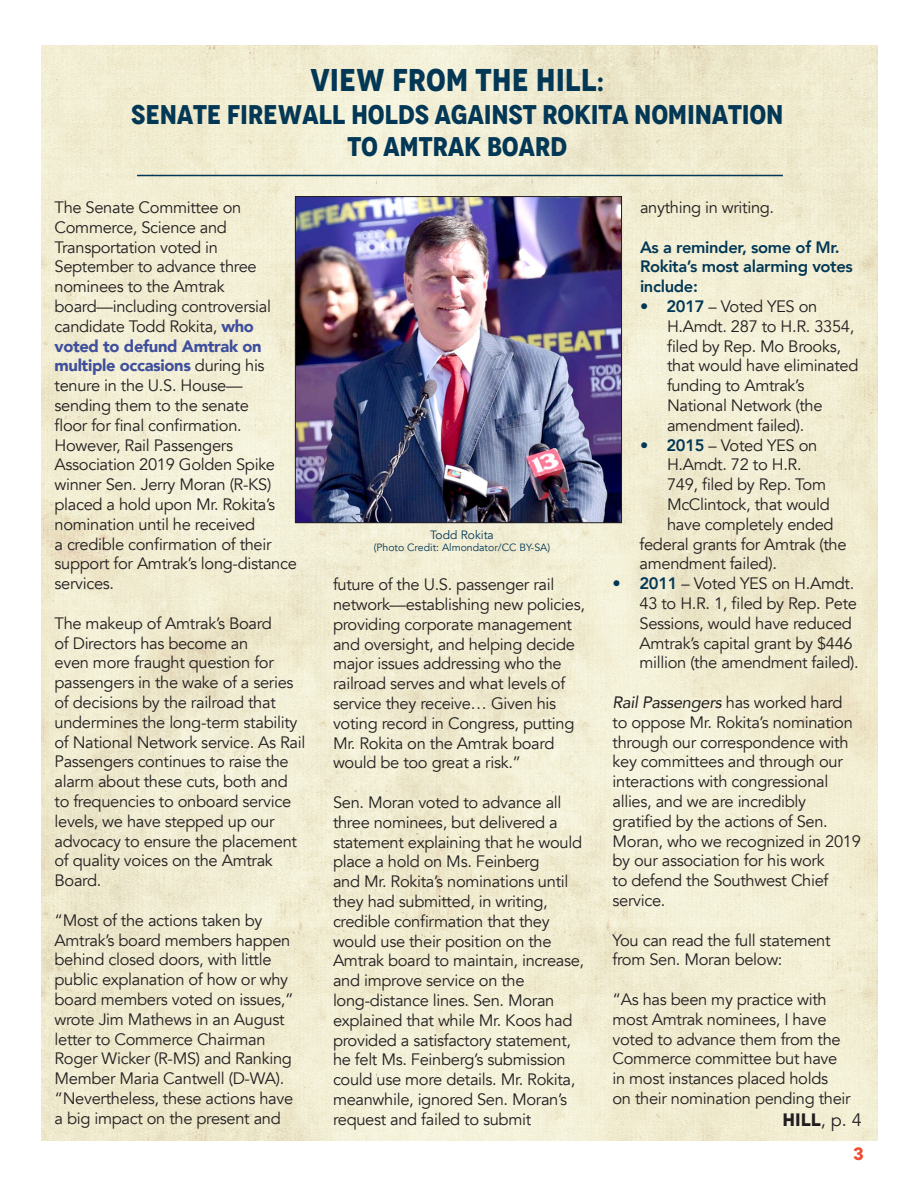
<style>
.page{position:relative;width:918px;height:1188px;background:#fff}
.page>*{position:absolute;margin:0;border:0;box-sizing:border-box;transform-origin:0 0}
.Header_Titles{font:700 condensed 31.5px "Novecento";color:#023755}
.Header_Titles-2{font:700 condensed 27px "Novecento";letter-spacing:-.01em;color:#023755}
.t1{font:700 18px "Novecento";color:#231f20}
.t2{font:700 18px "Novecento";color:#ec5034}
.Body_Copy{font:16.5px/19.8px "Avenir";letter-spacing:-.02em;color:#231f20}
.Body_Copy-2{font:800 16.5px/19.8px "Avenir";letter-spacing:-.02em;color:#023755}
.Images_Captions{font:12px "Avenir";color:#023755}
.Images_Captions-2{font:10.5px "Avenir";color:#023755}
.s1{font-weight:900;color:#404f9c}
.s2{font-weight:800;color:#023755}
.s3{font-style:italic}
.s4{font-family:"Avenir";font-weight:400}
</style>
<div class="page">
<img style="left:42px;top:45px;width:835px;height:1096px">
<hr style="left:137px;top:175px;width:646px;height:1px;background:#023755">
<img style="left:297px;top:198px;width:323px;height:323px">
<div style="left:295px;top:196px;width:327px;height:327px;border:1px solid #231f20"></div>
<h1 class="Header_Titles" style="left:311px;top:60px;width:295px">VIEW FROM THE HILL:</h1>
<h1 class="Header_Titles-2" style="left:131px;top:97px;width:654px">SENATE FIREWALL HOLDS AGAINST ROKITA NOMINATION</h1>
<h1 class="Header_Titles-2" style="left:347px;top:130px;width:221px">TO AMTRAK BOARD</h1>
<p class="Body_Copy" style="left:55px;top:198px;width:244px">The Senate Committee on<br>Commerce, Science and<br>Transportation voted in<br>September to advance three nominees to the Amtrak board—including controversial candidate Todd Rokita, <span class="s1">who voted to defund Amtrak on multiple occasions</span> during his tenure in the U.S. House— sending them to the senate<br>floor for final confirmation.<br>However, Rail Passengers<br>Association 2019 Golden Spike winner Sen. Jerry Moran (R-KS) placed a hold upon Mr. Rokita’s nomination until he received<br>a credible confirmation of their support for Amtrak’s long-distance services.</p>
<p class="Body_Copy" style="left:55px;top:614px;width:252px">The makeup of Amtrak’s Board<br>of Directors has become an<br>even more fraught question for passengers in the wake of a series of decisions by the railroad that undermines the long-term stability of National Network service. As Rail<br>Passengers continues to raise the alarm about these cuts, both and to frequencies to onboard service levels, we have stepped up our advocacy to ensure the placement of quality voices on the Amtrak<br>Board.</p>
<p class="Body_Copy" style="left:55px;top:911px;width:241px">“Most of the actions taken by<br>Amtrak’s board members happen behind closed doors, with little public explanation of how or why board members voted on issues,” wrote Jim Mathews in an August letter to Commerce Chairman<br>Roger Wicker (R-MS) and Ranking<br>Member Maria Cantwell (D-WA). “Nevertheless, these actions have a big impact on the present and</p>
<p class="Images_Captions" style="left:430px;top:527px;width:65px">Todd Rokita</p>
<p class="Images_Captions-2" style="left:374px;top:541px;width:178px">(Photo Credit: Almondator/CC BY-SA)</p>
<p class="Body_Copy" style="left:333px;top:575px;width:254px">future of the U.S. passenger rail network—establishing new policies, providing corporate management and oversight, and helping decide major issues addressing who the railroad serves and what levels of service they receive… Given his voting record in Congress, putting<br>Mr. Rokita on the Amtrak board would be too great a risk.”</p>
<p class="Body_Copy" style="left:333px;top:793px;width:253px">Sen. Moran voted to advance all three nominees, but delivered a statement explaining that he would place a hold on Ms. Feinberg<br>and Mr. Rokita’s nominations until they had submitted, in writing, credible confirmation that they would use their position on the<br>Amtrak board to maintain, increase, and improve service on the long-distance lines. Sen. Moran explained that while Mr. Koos had provided a satisfactory statement, he felt Ms. Feinberg’s submission could use more details. Mr. Rokita, meanwhile, ignored Sen. Moran’s request and failed to submit</p>
<p class="Body_Copy" style="left:640px;top:198px;width:136px">anything in writing.</p>
<p class="Body_Copy-2" style="left:640px;top:237px;width:214px">As a reminder, some of Mr.<br>Rokita’s most alarming votes include:</p>
<p class="Body_Copy" style="left:667px;top:297px;width:193px;text-indent:-27px"><span class="s2">• 2017</span> – Voted YES on<br>H.Amdt. 287 to H.R. 3354, filed by Rep. Mo Brooks, that would have eliminated funding to Amtrak’s<br>National Network (the amendment failed).</p>
<p class="Body_Copy" style="left:640px;top:435px;width:179px"><span class="s2">• 2015</span> – Voted YES on</p>
<p class="Body_Copy" style="left:667px;top:455px;width:136px">H.Amdt. 72 to H.R.</p>
<p class="Body_Copy" style="left:667px;top:475px;width:161px">749, filed by Rep. Tom</p>
<p class="Body_Copy" style="left:667px;top:495px;width:164px">McClintock, that would</p>
<p class="Body_Copy" style="left:667px;top:515px;width:168px">have completely ended</p>
<p class="Body_Copy" style="left:640px;top:534px;width:209px">federal grants for Amtrak (the</p>
<p class="Body_Copy" style="left:640px;top:554px;width:139px">amendment failed).</p>
<p class="Body_Copy" style="left:640px;top:574px;width:221px;text-indent:-27px"><span class="s2">• 2011</span> – Voted YES on H.Amdt.<br>43 to H.R. 1, filed by Rep. Pete<br>Sessions, would have reduced<br>Amtrak’s capital grant by $446 million (the amendment failed).</p>
<p class="Body_Copy" style="left:613px;top:693px;width:250px"><span class="s3">Rail Passengers</span> has worked hard to oppose Mr. Rokita’s nomination through our correspondence with key committees and through our interactions with congressional allies, and we are incredibly gratified by the actions of Sen.<br>Moran, who we recognized in 2019 by our association for his work<br>to defend the Southwest Chief service.</p>
<p class="Body_Copy" style="left:613px;top:930px;width:220px">You can read the full statement from Sen. Moran below:</p>
<p class="Body_Copy" style="left:613px;top:990px;width:240px">“As has been my practice with most Amtrak nominees, I have voted to advance them from the<br>Commerce committee but have in most instances placed holds on their nomination pending their</p>
<p class="t1" style="left:782px;top:1108px;width:81px">hill<span class="s4">, p. 4</span></p>
<p class="t2" style="left:853px;top:1142px;width:12px">3</p>
</div>
